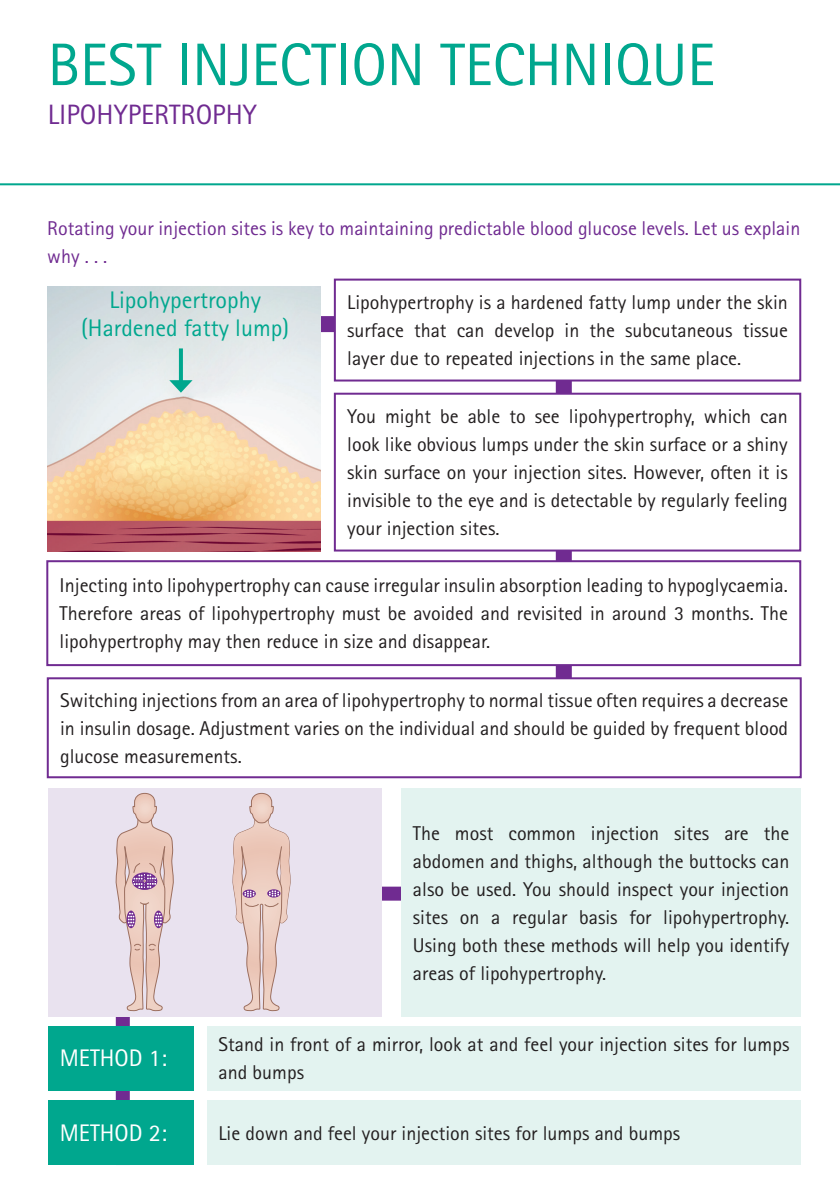
<style>
.page{position:relative;width:840px;height:1191px;background:#fff}
.page>*{position:absolute;margin:0;border:0;box-sizing:border-box;transform-origin:0 0}
.t1{font:60px "Rotis Sans Serif Pro";color:#00a78e}
.t2{font:28px "Rotis Sans Serif Pro";color:#702b91}
.t3{font:24px/28px "Rotis Sans Serif Pro";color:#00a78e;text-align:center}
.t4{font:24px "Rotis Sans Serif Pro";color:#fff}
.t5{font:20px/28px "Rotis Sans Serif Pro";color:#231f20;text-align:justify}
.t6{font:20px/28px "Rotis Sans Serif Pro";color:#702b91}
</style>
<div class="page">
<div style="left:239px;top:886px;width:284px;height:14px;background:#702b91"></div>
<div style="left:296px;top:316px;width:50px;height:16px;background:#702b91"></div>
<div style="left:116px;top:880px;width:14px;height:285px;background:#702b91"></div>
<hr style="left:0;top:183px;width:839px;height:2px;background:#00a78e">
<img style="left:47px;top:286px;width:274px;height:265px">
<svg style="left:179px;top:348px;width:4px;height:32px"></svg>
<svg style="left:169px;top:380px;width:23px;height:13px"></svg>
<div style="left:555px;top:314px;width:16px;height:433px;background:#702b91"></div>
<div style="left:334px;top:279px;width:465px;height:101px;background:#fff"></div>
<div style="left:333px;top:278px;width:467px;height:103px;border:2px solid #702b91"></div>
<div style="left:334px;top:394px;width:465px;height:156px;background:#fff"></div>
<div style="left:333px;top:393px;width:467px;height:158px;border:2px solid #702b91"></div>
<div style="left:47px;top:561px;width:752px;height:104px;background:#fff"></div>
<div style="left:46px;top:560px;width:754px;height:106px;border:2px solid #702b91"></div>
<div style="left:48px;top:678px;width:752px;height:99px;background:#fff"></div>
<div style="left:47px;top:677px;width:754px;height:101px;border:2px solid #702b91"></div>
<div style="left:191px;top:788px;width:190px;height:229px;background:#e9e2ef"></div>
<svg style="left:232px;top:793px;width:58px;height:218px"></svg>
<div style="left:401px;top:788px;width:399px;height:229px;background:#e3f3f0"></div>
<div style="left:207px;top:1100px;width:593px;height:65px;background:#e3f3f0"></div>
<div style="left:48px;top:1100px;width:145px;height:65px;background:#00a78e"></div>
<div style="left:207px;top:1026px;width:593px;height:64px;background:#e3f3f0"></div>
<div style="left:48px;top:1026px;width:145px;height:64px;background:#00a78e"></div>
<div style="left:48px;top:788px;width:145px;height:229px;background:#e9e2ef"></div>
<svg style="left:116px;top:793px;width:57px;height:218px"></svg>
<h1 class="t1" style="left:48px;top:29px;width:668px">BEST INJECTION TECHNIQUE</h1>
<h2 class="t2" style="left:48px;top:98px;width:210px">LIPOHYPERTROPHY</h2>
<p class="t6" style="left:47px;top:214px;width:754px">Rotating your injection sites is key to maintaining predictable blood glucose levels. Let us explain why . . .</p>
<p class="t3" style="left:81px;top:286px;width:209px">Lipohypertrophy (Hardened fatty lump)</p>
<p class="t5" style="left:347px;top:288px;width:442px">Lipohypertrophy is a hardened fatty lump under the skin surface that can develop in the subcutaneous tissue layer due to repeated injections in the same place.</p>
<p class="t5" style="left:347px;top:402px;width:442px">You might be able to see lipohypertrophy, which can look like obvious lumps under the skin surface or a shiny skin surface on your injection sites. However, often it is invisible to the eye and is detectable by regularly feeling your injection sites.</p>
<p class="t5" style="left:60px;top:571px;width:729px">Injecting into lipohypertrophy can cause irregular insulin absorption leading to hypoglycaemia.<br>Therefore areas of lipohypertrophy must be avoided and revisited in around 3 months. The lipohypertrophy may then reduce in size and disappear.</p>
<p class="t5" style="left:60px;top:686px;width:729px">Switching injections from an area of lipohypertrophy to normal tissue often requires a decrease in insulin dosage. Adjustment varies on the individual and should be guided by frequent blood glucose measurements.</p>
<p class="t4" style="left:60px;top:1044px;width:109px">METHOD 1:</p>
<p class="t5" style="left:412px;top:819px;width:378px">The most common injection sites are the abdomen and thighs, although the buttocks can also be used. You should inspect your injection sites on a regular basis for lipohypertrophy.<br>Using both these methods will help you identify areas of lipohypertrophy.</p>
<p class="t5" style="left:218px;top:1030px;width:572px">Stand in front of a mirror, look at and feel your injection sites for lumps and bumps</p>
<p class="t4" style="left:60px;top:1118px;width:109px">METHOD 2:</p>
<p class="t5" style="left:218px;top:1119px;width:463px">Lie down and feel your injection sites for lumps and bumps</p>
</div>
